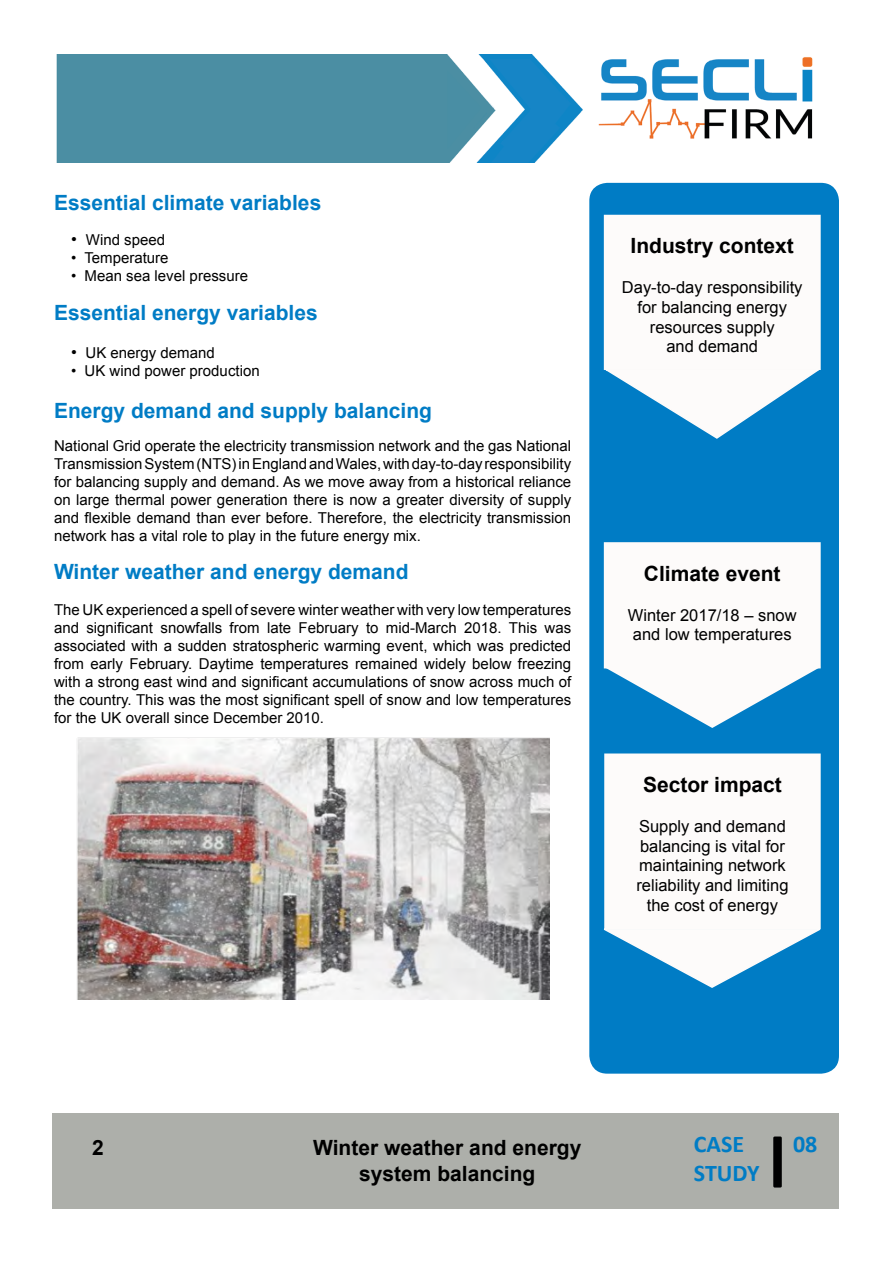
<style>
.page{position:relative;width:893px;height:1263px;background:#fff}
.page>*{position:absolute;margin:0;border:0;box-sizing:border-box;transform-origin:0 0}
.t1{font:700 24px "Calibri";color:#007cc5}
.t2{font:700 21px "Arial";color:#007cc5}
.t3{font:700 21px/25.2px "Arial";color:#000;text-align:center}
.t4{font:16.5px/19.8px "Arial";color:#000;text-align:center}
.t5{font:15px/18px "Arial";color:#000;text-align:justify}
.s1{font-size:16.5px}
</style>
<div class="page">
<div style="left:589px;top:183px;width:250px;height:891px;background:#007cc5;border-radius:18px"></div>
<div style="left:605px;top:215px;width:215px;height:154px;background:#fdfbfa"></div>
<div style="left:604px;top:215px;width:217px;height:155px;border:2px solid #fdfbfa"></div>
<svg style="left:603px;top:368px;width:218px;height:71px"></svg>
<img style="left:56px;top:54px;width:757px;height:109px">
<div style="left:52px;top:1114px;width:787px;height:95px;background:#adafaa"></div>
<div style="left:773px;top:1136px;width:9px;height:51px;background:#000001;border-radius:2px"></div>
<img style="left:77px;top:738px;width:472px;height:262px">
<div style="left:605px;top:754px;width:215px;height:174px;background:#fdfbfa"></div>
<div style="left:604px;top:753px;width:217px;height:176px;border:2px solid #fdfbfa"></div>
<svg style="left:603px;top:928px;width:218px;height:60px"></svg>
<div style="left:605px;top:543px;width:215px;height:125px;background:#fdfbfa"></div>
<div style="left:604px;top:542px;width:217px;height:126px;border:2px solid #fdfbfa"></div>
<svg style="left:604px;top:667px;width:217px;height:61px"></svg>
<h2 class="t2" style="left:54px;top:189px;width:269px">Essential climate variables</h2>
<p class="t5" style="left:71px;top:231px;width:96px"><span class="s1">•</span> Wind speed</p>
<p class="t5" style="left:71px;top:249px;width:99px">• Temperature</p>
<p class="t5" style="left:71px;top:267px;width:178px">• Mean sea level pressure</p>
<h2 class="t2" style="left:54px;top:299px;width:265px">Essential energy variables</h2>
<p class="t5" style="left:71px;top:344px;width:145px"><span class="s1">•</span> UK energy demand</p>
<p class="t5" style="left:71px;top:362px;width:190px">• UK wind power production</p>
<h2 class="t2" style="left:54px;top:397px;width:380px">Energy demand and supply balancing</h2>
<p class="t5" style="left:54px;top:436px;width:519px">National Grid operate the electricity transmission network and the gas National Transmission System (NTS) in England and Wales, with day-to-day responsibility for balancing supply and demand. As we move away from a historical reliance on large thermal power generation there is now a greater diversity of supply and flexible demand than ever before. Therefore, the electricity transmission network has a vital role to play in the future energy mix.</p>
<h2 class="t2" style="left:54px;top:557px;width:356px">Winter weather and energy demand</h2>
<p class="t5" style="left:54px;top:601px;width:519px">The UK experienced a spell of severe winter weather with very low temperatures and significant snowfalls from late February to mid-March 2018. This was associated with a sudden stratospheric warming event, which was predicted from early February. Daytime temperatures remained widely below freezing with a strong east wind and significant accumulations of snow across much of the country. This was the most significant spell of snow and low temperatures for the UK overall since December 2010.</p>
<h2 class="t3" style="left:631px;top:234px;width:165px">Industry context</h2>
<p class="t4" style="left:622px;top:278px;width:182px">Day-to-day responsibility for balancing energy resources supply<br>and demand</p>
<h2 class="t3" style="left:644px;top:561px;width:138px">Climate event</h2>
<p class="t4" style="left:628px;top:605px;width:170px">Winter 2017/18 – snow and low temperatures</p>
<h2 class="t3" style="left:643px;top:773px;width:140px">Sector impact</h2>
<p class="t4" style="left:636px;top:816px;width:154px">Supply and demand balancing is vital for maintaining network reliability and limiting the cost of energy</p>
<h2 class="t3" style="left:92px;top:1135px;width:13px">2</h2>
<h2 class="t3" style="left:313px;top:1136px;width:270px">Winter weather and energy system balancing</h2>
<h1 class="t1" style="left:694px;top:1129px;width:52px">CASE</h1>
<h1 class="t1" style="left:793px;top:1129px;width:26px">08</h1>
<h1 class="t1" style="left:694px;top:1158px;width:67px">STUDY</h1>
</div>
